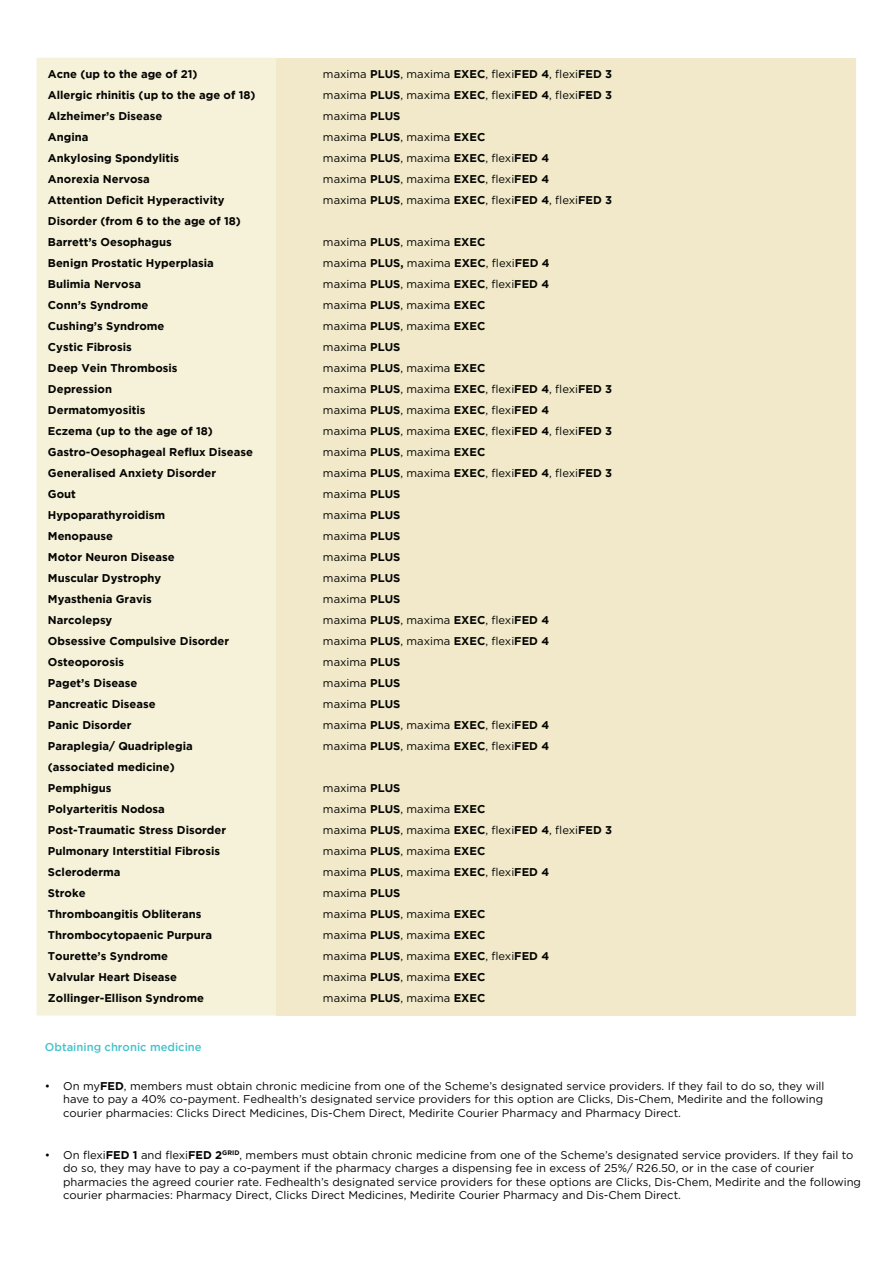
<style>
.page{position:relative;width:893px;height:1263px;background:#fff}
.page>*{position:absolute;margin:0;border:0;box-sizing:border-box;transform-origin:0 0}
.t1{font:11.25px/21px "Gotham";color:#040503}
.t2{font:700 11.25px/21px "Gotham";color:#040503}
.t3{font:500 11.25px "Gotham";color:#45c2cb}
.s1{font-weight:700}
</style>
<div class="page">
<div style="left:37px;top:58px;width:240px;height:957px;background:#f6f1d9"></div>
<div style="left:277px;top:58px;width:579px;height:957px;background:#f1e9c9"></div>
<p class="t2" style="left:48px;top:63px;width:209px">Acne (up to the age of 21)<br>Allergic rhinitis (up to the age of 18)<br>Alzheimer’s Disease<br>Angina<br>Ankylosing Spondylitis<br>Anorexia Nervosa<br>Attention Deficit Hyperactivity<br>Disorder (from 6 to the age of 18)<br>Barrett’s Oesophagus<br>Benign Prostatic Hyperplasia<br>Bulimia Nervosa<br>Conn’s Syndrome<br>Cushing’s Syndrome<br>Cystic Fibrosis<br>Deep Vein Thrombosis<br>Depression<br>Dermatomyositis<br>Eczema (up to the age of 18)<br>Gastro-Oesophageal Reflux Disease<br>Generalised Anxiety Disorder<br>Gout<br>Hypoparathyroidism<br>Menopause<br>Motor Neuron Disease<br>Muscular Dystrophy<br>Myasthenia Gravis<br>Narcolepsy<br>Obsessive Compulsive Disorder<br>Osteoporosis<br>Paget’s Disease<br>Pancreatic Disease<br>Panic Disorder<br>Paraplegia/ Quadriplegia (associated medicine)<br>Pemphigus<br>Polyarteritis Nodosa<br>Post-Traumatic Stress Disorder<br>Pulmonary Interstitial Fibrosis<br>Scleroderma<br>Stroke<br>Thromboangitis Obliterans<br>Thrombocytopaenic Purpura<br>Tourette’s Syndrome<br>Valvular Heart Disease<br>Zollinger-Ellison Syndrome</p>
<p class="t1" style="left:323px;top:63px;width:291px">maxima <span class="s1">PLUS</span>, maxima <span class="s1">EXEC</span>, flexi<span class="s1">FED 4</span>, flexi<span class="s1">FED 3 </span>maxima <span class="s1">PLUS</span>, maxima <span class="s1">EXEC</span>, flexi<span class="s1">FED 4</span>, flexi<span class="s1">FED 3 </span>maxima <span class="s1">PLUS<br></span>maxima <span class="s1">PLUS</span>, maxima <span class="s1">EXEC<br></span>maxima <span class="s1">PLUS</span>, maxima <span class="s1">EXEC</span>, flexi<span class="s1">FED 4<br></span>maxima <span class="s1">PLUS</span>, maxima <span class="s1">EXEC</span>, flexi<span class="s1">FED 4<br></span>maxima <span class="s1">PLUS</span>, maxima <span class="s1">EXEC</span>, flexi<span class="s1">FED 4</span>, flexi<span class="s1">FED 3</span></p>
<p class="t1" style="left:323px;top:231px;width:291px">maxima <span class="s1">PLUS</span>, maxima <span class="s1">EXEC<br></span>maxima <span class="s1">PLUS,</span> maxima <span class="s1">EXEC</span>, flexi<span class="s1">FED 4<br></span>maxima <span class="s1">PLUS</span>, maxima <span class="s1">EXEC</span>, flexi<span class="s1">FED 4<br></span>maxima <span class="s1">PLUS</span>, maxima <span class="s1">EXEC<br></span>maxima <span class="s1">PLUS</span>, maxima <span class="s1">EXEC<br></span>maxima <span class="s1">PLUS<br></span>maxima <span class="s1">PLUS</span>, maxima <span class="s1">EXEC<br></span>maxima <span class="s1">PLUS</span>, maxima <span class="s1">EXEC</span>, flexi<span class="s1">FED 4</span>, flexi<span class="s1">FED 3 </span>maxima <span class="s1">PLUS</span>, maxima <span class="s1">EXEC</span>, flexi<span class="s1">FED 4<br></span>maxima <span class="s1">PLUS</span>, maxima <span class="s1">EXEC</span>, flexi<span class="s1">FED 4</span>, flexi<span class="s1">FED 3 </span>maxima <span class="s1">PLUS</span>, maxima <span class="s1">EXEC<br></span>maxima <span class="s1">PLUS</span>, maxima <span class="s1">EXEC</span>, flexi<span class="s1">FED 4</span>, flexi<span class="s1">FED 3 </span>maxima <span class="s1">PLUS<br></span>maxima <span class="s1">PLUS<br></span>maxima <span class="s1">PLUS<br></span>maxima <span class="s1">PLUS<br></span>maxima <span class="s1">PLUS<br></span>maxima <span class="s1">PLUS<br></span>maxima <span class="s1">PLUS</span>, maxima <span class="s1">EXEC</span>, flexi<span class="s1">FED 4<br></span>maxima <span class="s1">PLUS</span>, maxima <span class="s1">EXEC</span>, flexi<span class="s1">FED 4<br></span>maxima <span class="s1">PLUS<br></span>maxima <span class="s1">PLUS<br></span>maxima <span class="s1">PLUS<br></span>maxima <span class="s1">PLUS</span>, maxima <span class="s1">EXEC</span>, flexi<span class="s1">FED 4<br></span>maxima <span class="s1">PLUS</span>, maxima <span class="s1">EXEC</span>, flexi<span class="s1">FED 4</span></p>
<p class="t1" style="left:323px;top:777px;width:291px">maxima <span class="s1">PLUS<br></span>maxima <span class="s1">PLUS</span>, maxima <span class="s1">EXEC<br></span>maxima <span class="s1">PLUS</span>, maxima <span class="s1">EXEC</span>, flexi<span class="s1">FED 4</span>, flexi<span class="s1">FED 3 </span>maxima <span class="s1">PLUS</span>, maxima <span class="s1">EXEC<br></span>maxima <span class="s1">PLUS</span>, maxima <span class="s1">EXEC</span>, flexi<span class="s1">FED 4<br></span>maxima <span class="s1">PLUS<br></span>maxima <span class="s1">PLUS</span>, maxima <span class="s1">EXEC<br></span>maxima <span class="s1">PLUS</span>, maxima <span class="s1">EXEC<br></span>maxima <span class="s1">PLUS</span>, maxima <span class="s1">EXEC</span>, flexi<span class="s1">FED 4<br></span>maxima <span class="s1">PLUS</span>, maxima <span class="s1">EXEC<br></span>maxima <span class="s1">PLUS</span>, maxima <span class="s1">EXEC</span></p>
<p class="t3" style="left:45px;top:1040px;width:158px">Obtaining chronic medicine</p>
<p class="t1" style="left:63px;top:1079px;width:763px;line-height:13.5px;text-indent:-18px">• On my<span class="s1">FED</span>, members must obtain chronic medicine from one of the Scheme’s designated service providers. If they fail to do so, they will have to pay a 40% co-payment. Fedhealth’s designated service providers for this option are Clicks, Dis-Chem, Medirite and the following courier pharmacies: Clicks Direct Medicines, Dis-Chem Direct, Medirite Courier Pharmacy and Pharmacy Direct.</p>
<p class="t1" style="left:63px;top:1148px;width:799px;line-height:13.5px;text-indent:-18px">• On flexi<span class="s1">FED 1</span> and flexi<span class="s1">FED 2</span><sup>GRID</sup>, members must obtain chronic medicine from one of the Scheme’s designated service providers. If they fail to do so, they may have to pay a co-payment if the pharmacy charges a dispensing fee in excess of 25%/ R26.50, or in the case of courier pharmacies the agreed courier rate. Fedhealth’s designated service providers for these options are Clicks, Dis-Chem, Medirite and the following courier pharmacies: Pharmacy Direct, Clicks Direct Medicines, Medirite Courier Pharmacy and Dis-Chem Direct.</p>
</div>
